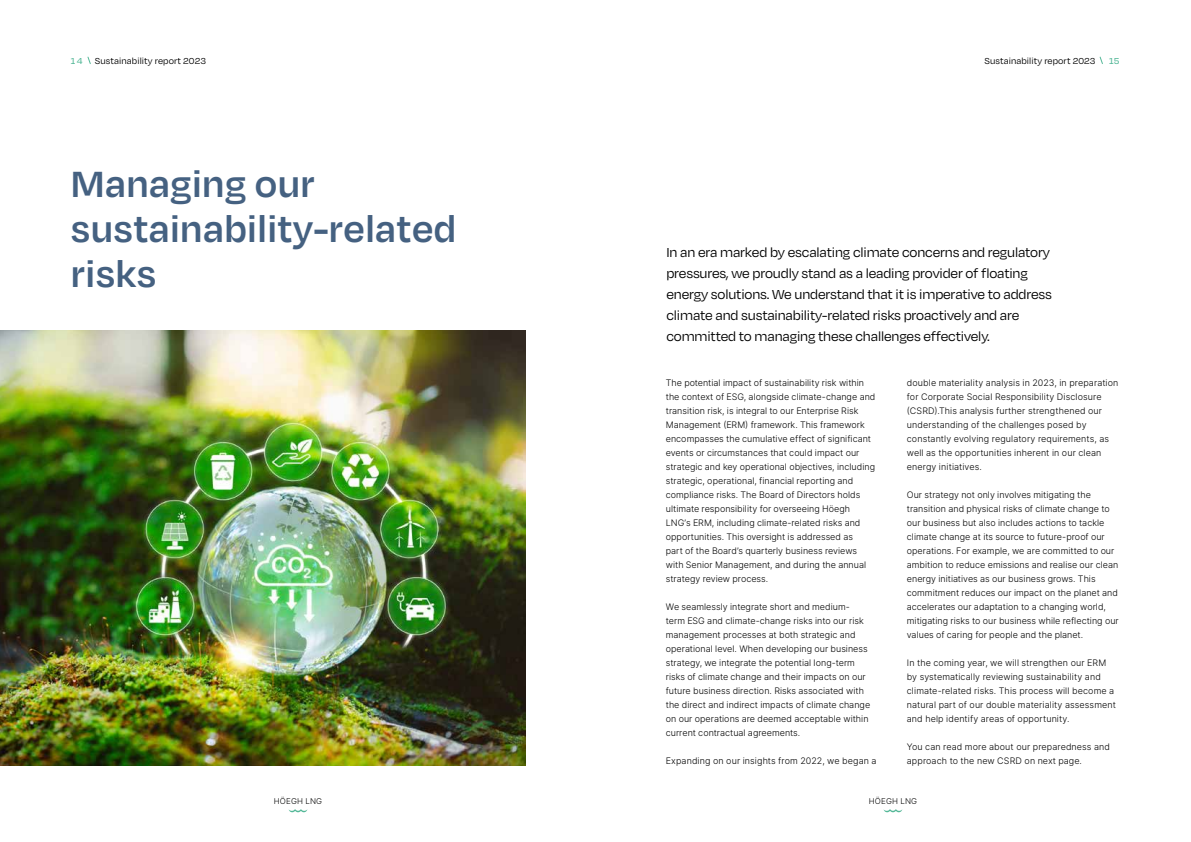
<style>
.page{position:relative;width:1191px;height:842px;background:#fff}
.page>*{position:absolute;margin:0;border:0;box-sizing:border-box;transform-origin:0 0}
.t1{font:600 42px/45px "Degular";letter-spacing:.01em;color:#456181}
.t2{font:15px/21px "Degular";letter-spacing:-.01em;color:#000}
.t3{font:10px "Degular";letter-spacing:.01em;color:#000}
.t4{font:500 10px "Degular";color:#54b898}
.t5{font:300 9px/14px "Inter";letter-spacing:.005em;color:#000}
.t6{font:300 8px "Inter";letter-spacing:.02em;color:#000}
.s1{font-weight:500;color:#54b898}
</style>
<div class="page">
<svg style="left:87px;top:56px;width:4px;height:8px"></svg>
<svg style="left:1099px;top:56px;width:4px;height:8px"></svg>
<svg style="left:289px;top:809px;width:18px;height:3px"></svg>
<svg style="left:883px;top:809px;width:19px;height:3px"></svg>
<img style="left:0;top:330px;width:525px;height:435px">
<p class="t3" style="left:71px;top:55px;width:137px"><span class="s1">14</span> Sustainability report 2023</p>
<p class="t3" style="left:984px;top:55px;width:113px">Sustainability report 2023</p>
<p class="t4" style="left:1109px;top:55px;width:12px">15</p>
<h1 class="t1" style="left:71px;top:159px;width:387px">Managing our sustainability-related risks</h1>
<p class="t2" style="left:666px;top:241px;width:387px">In an era marked by escalating climate concerns and regulatory pressures, we proudly stand as a leading provider of floating energy solutions. We understand that it is imperative to address climate and sustainability-related risks proactively and are committed to managing these challenges effectively.</p>
<p class="t5" style="left:666px;top:376px;width:211px">The potential impact of sustainability risk within the context of ESG, alongside climate-change and transition risk, is integral to our Enterprise Risk Management (ERM) framework. This framework encompasses the cumulative effect of significant events or circumstances that could impact our strategic and key operational objectives, including strategic, operational, financial reporting and compliance risks. The Board of Directors holds ultimate responsibility for overseeing Höegh LNG’s ERM, including climate-related risks and opportunities. This oversight is addressed as<br>part of the Board’s quarterly business reviews with Senior Management, and during the annual strategy review process.</p>
<p class="t5" style="left:666px;top:600px;width:206px">We seamlessly integrate short and medium&shy;term ESG and climate-change risks into our risk management processes at both strategic and operational level. When developing our business strategy, we integrate the potential long-term risks of climate change and their impacts on our future business direction. Risks associated with the direct and indirect impacts of climate change on our operations are deemed acceptable within current contractual agreements.</p>
<p class="t5" style="left:666px;top:754px;width:212px">Expanding on our insights from 2022, we began a</p>
<p class="t5" style="left:907px;top:376px;width:213px">double materiality analysis in 2023, in preparation for Corporate Social Responsibility Disclosure (CSRD).This analysis further strengthened our understanding of the challenges posed by constantly evolving regulatory requirements, as well as the opportunities inherent in our clean energy initiatives.</p>
<p class="t5" style="left:907px;top:488px;width:213px">Our strategy not only involves mitigating the transition and physical risks of climate change to our business but also includes actions to tackle climate change at its source to future-proof our operations. For example, we are committed to our ambition to reduce emissions and realise our clean energy initiatives as our business grows. This commitment reduces our impact on the planet and accelerates our adaptation to a changing world, mitigating risks to our business while reflecting our values of caring for people and the planet.</p>
<p class="t5" style="left:907px;top:656px;width:210px">In the coming year, we will strengthen our ERM by systematically reviewing sustainability and climate-related risks. This process will become a natural part of our double materiality assessment and help identify areas of opportunity.</p>
<p class="t5" style="left:907px;top:740px;width:205px">You can read more about our preparedness and approach to the new CSRD on next page.</p>
<p class="t6" style="left:274px;top:795px;width:50px">HÖEGH LNG</p>
<p class="t6" style="left:868px;top:795px;width:50px">HÖEGH LNG</p>
</div>
